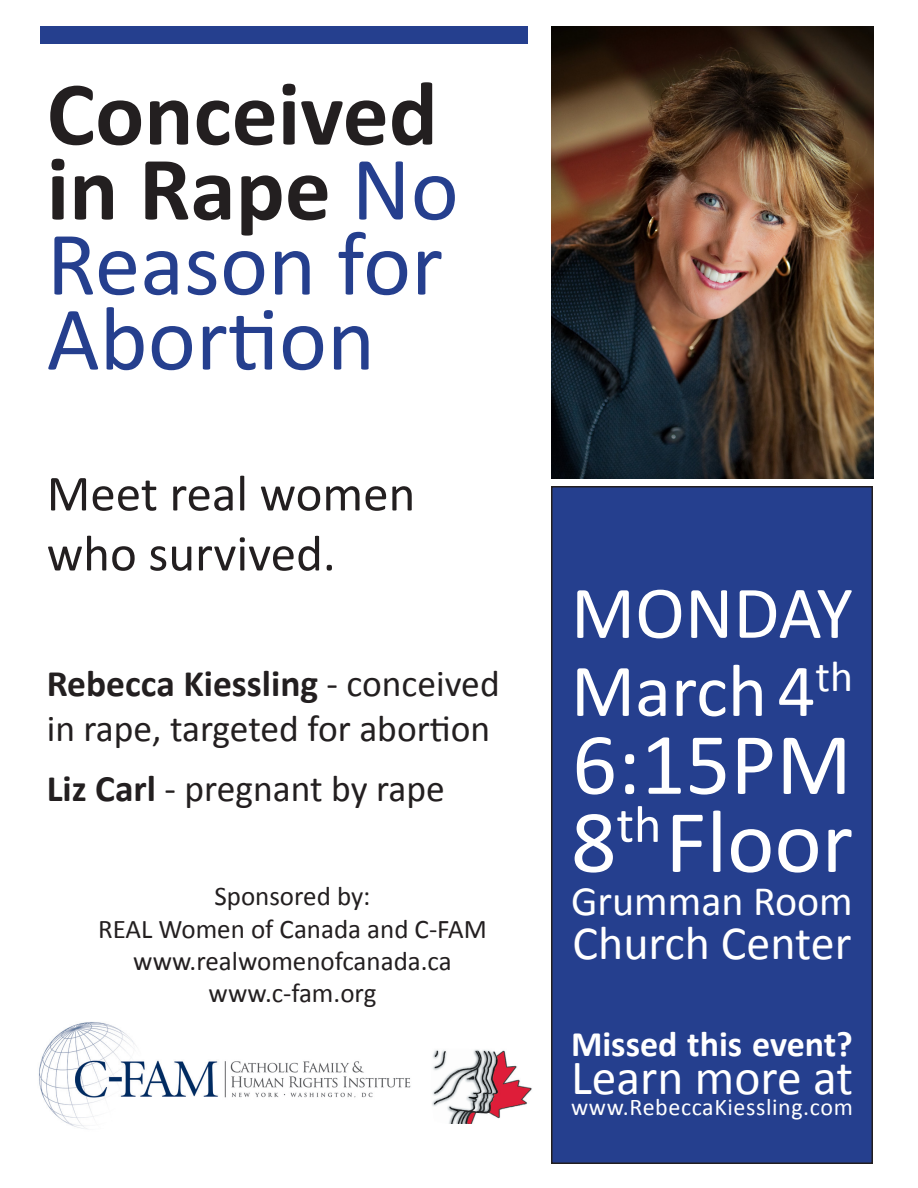
<style>
.page{position:relative;width:918px;height:1188px;background:#fff}
.page>*{position:absolute;margin:0;border:0;box-sizing:border-box;transform-origin:0 0}
.t1{font:91.5px/75px "Calibri";color:#253f8e}
.t2{font:90px "Calibri";color:#fff}
.t3{font:88.5px "Calibri";color:#fff}
.t4{font:75px/78px "Calibri";color:#fff}
.t5{font:51px/60px "Calibri";color:#231f20}
.t6{font:49.5px "Calibri";color:#fff}
.t7{font:48px "Calibri";color:#fff}
.t8{font:42px "Calibri";color:#fff}
.t9{font:37.5px/45px "Calibri";color:#231f20}
.t10{font:700 36px "Calibri";color:#fff}
.t11{font:27px/32.4px "Calibri";color:#231f20;text-align:center}
.t12{font:24px "Calibri";letter-spacing:.025em;color:#fff}
.s1{font-weight:700;color:#231f20}
.s2{font-weight:700}
</style>
<div class="page">
<div style="left:552px;top:487px;width:320px;height:676px;background:#253f8e"></div>
<div style="left:551px;top:486px;width:322px;height:678px;border:2px solid #231f20"></div>
<img style="left:551px;top:27px;width:322px;height:451px">
<div style="left:41px;top:26px;width:487px;height:18px;background:#253f8e"></div>
<img style="left:39px;top:1022px;width:372px;height:107px">
<img style="left:432px;top:1049px;width:100px;height:75px">
<p class="t1" style="left:47px;top:72px;width:414px"><span class="s1">Conceived in Rape</span> No<br>Reason for<br>Abortion</p>
<p class="t5" style="left:47px;top:461px;width:370px">Meet real women who survived.</p>
<p class="t9" style="left:47px;top:660px;width:454px"><span class="s2">Rebecca Kiessling</span> - conceived in rape, targeted for abortion</p>
<p class="t9" style="left:47px;top:765px;width:400px"><span class="s2">Liz Carl</span> - pregnant by rape</p>
<p class="t11" style="left:98px;top:879px;width:390px">Sponsored by:<br>REAL Women of Canada and C-FAM</p>
<p class="t11" style="left:133px;top:944px;width:320px">www.realwomenofcanada.ca</p>
<p class="t11" style="left:209px;top:976px;width:169px">www.c-fam.org</p>
<p class="t4" style="left:571px;top:570px;width:283px">MONDAY<br>March 4<sup>th</sup></p>
<p class="t3" style="left:572px;top:709px;width:281px">6:15PM</p>
<p class="t2" style="left:571px;top:786px;width:284px">8<sup>th</sup> Floor</p>
<p class="t8" style="left:571px;top:875px;width:283px">Grumman Room</p>
<p class="t7" style="left:573px;top:913px;width:280px">Church Center</p>
<p class="t10" style="left:571px;top:1022px;width:283px">Missed this event?</p>
<p class="t6" style="left:571px;top:1047px;width:284px">Learn more at</p>
<p class="t12" style="left:571px;top:1092px;width:283px">www.RebeccaKiessling.com</p>
</div>
